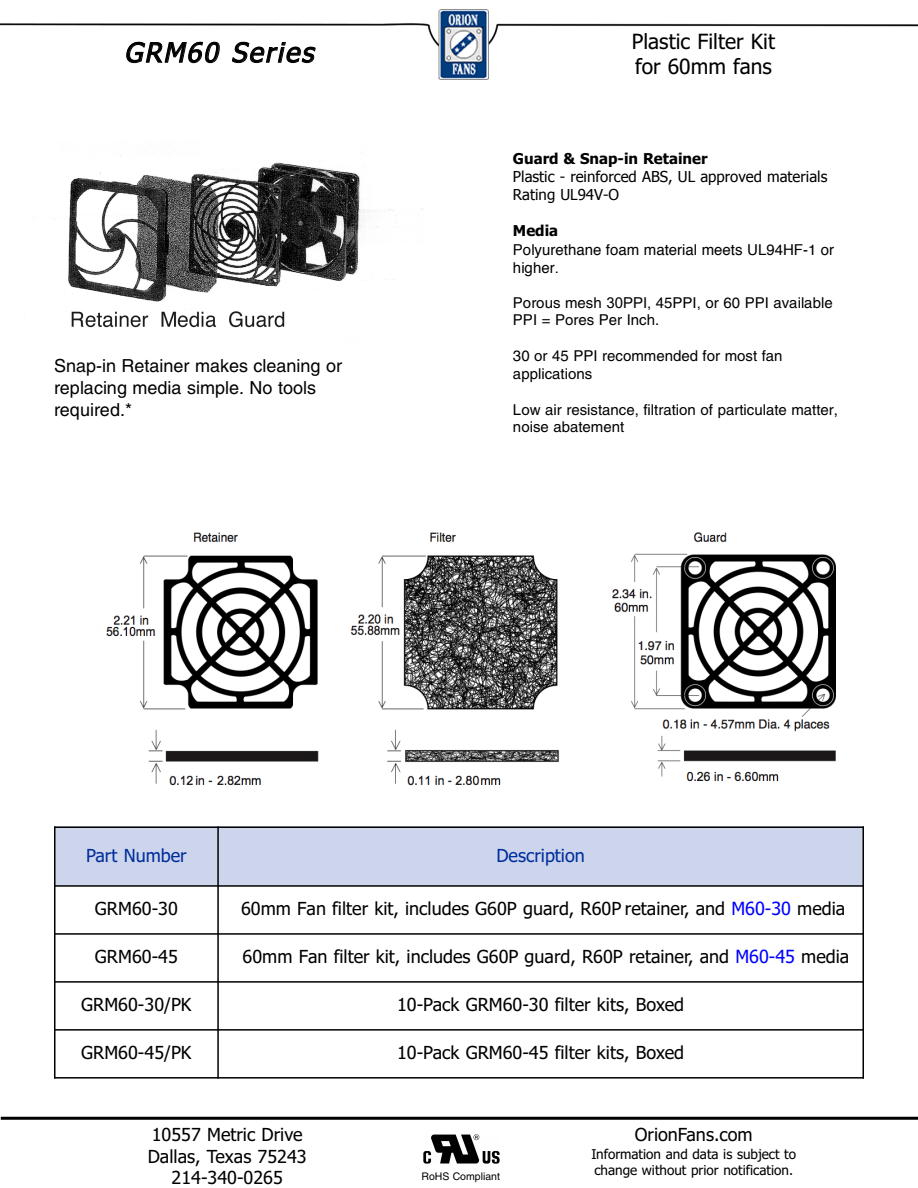
<style>
.page{position:relative;width:918px;height:1188px;background:#fff}
.page>*{position:absolute;margin:0;border:0;box-sizing:border-box;transform-origin:0 0}
.t1{font:italic 27px "Tahoma";color:#000}
.t2{font:21px/25.2px "Tahoma";color:#000}
.t3{font:18px/21.6px "Tahoma";color:#000;text-align:center}
.t4{font:18px/21.6px "Helvetica";color:#000}
.t5{font:18px "Tahoma";color:#002d9d}
.t6{font:15px/18px "Helvetica";color:#000}
.t7{font:15px/18.3px "Tahoma";color:#000}
.t8{font:700 15px "Tahoma";color:#000}
.t9{font:13.5px/16.2px "Tahoma";color:#000}
.t10{font:10.5px "Helvetica";color:#000}
.s1{font-family:"Arial"}
.s2{color:#00f}
</style>
<div class="page">
<img style="left:24px;top:156px;width:399px;height:172px">
<img style="left:106px;top:532px;width:730px;height:254px">
<img style="left:0;top:10px;width:918px;height:69px">
<hr style="left:1px;top:1117px;width:917px;height:3px;background:#000">
<img style="left:424px;top:1134px;width:76px;height:30px">
<div style="left:54px;top:826px;width:164px;height:60px;background:#ccd5eb"></div>
<div style="left:218px;top:826px;width:646px;height:60px;background:#ccd5eb"></div>
<hr style="left:54px;top:826px;width:2px;height:253px;background:#000">
<hr style="left:217px;top:826px;width:2px;height:253px;background:#000">
<hr style="left:862px;top:826px;width:2px;height:253px;background:#000">
<hr style="left:54px;top:826px;width:810px;height:2px;background:#000">
<hr style="left:54px;top:885px;width:810px;height:2px;background:#000">
<hr style="left:54px;top:933px;width:810px;height:2px;background:#000">
<hr style="left:54px;top:981px;width:810px;height:2px;background:#000">
<hr style="left:54px;top:1029px;width:810px;height:2px;background:#000">
<hr style="left:54px;top:1077px;width:810px;height:2px;background:#000">
<h1 class="t1" style="left:124px;top:37px;width:197px">GRM60 Series</h1>
<p class="t4" style="left:54px;top:357px;width:290px">Snap-in Retainer makes cleaning or replacing media simple. No tools required.*</p>
<p class="t2" style="left:632px;top:29px;width:145px">Plastic Filter Kit for 60mm fans</p>
<p class="t8" style="left:513px;top:151px;width:196px">Guard &amp; Snap-in Retainer</p>
<p class="t7" style="left:513px;top:167px;width:316px">Plastic - reinforced ABS, UL approved materials<br>Rating UL94V-O</p>
<p class="t8" style="left:513px;top:223px;width:47px">Media</p>
<p class="t6" style="left:513px;top:241px;width:323px">Polyurethane foam material meets UL94HF-1 or higher.</p>
<p class="t6" style="left:513px;top:295px;width:321px">Porous mesh <span class="s1">30PPI,</span> 45PPI<span class="s1">,</span> or 60 PPI available<br>PPI = Pores Per Inch.</p>
<p class="t6" style="left:513px;top:348px;width:271px">30 or 45 PPI recommended for most fan applications</p>
<p class="t6" style="left:513px;top:403px;width:327px;line-height:17px">Low air resistance, filtration of particulate matter, noise abatement</p>
<p class="t5" style="left:86px;top:845px;width:102px">Part Number</p>
<p class="t5" style="left:496px;top:845px;width:90px">Description</p>
<p class="t3" style="left:95px;top:898px;width:84px">GRM60-30</p>
<p class="t3" style="left:241px;top:898px;width:606px">60mm Fan filter kit, includes G60P guard, R60P retainer, and <span class="s2">M60-30</span> media</p>
<p class="t3" style="left:95px;top:946px;width:84px">GRM60-45</p>
<p class="t3" style="left:243px;top:946px;width:608px">60mm Fan filter kit, includes G60P guard, R60P retainer, and <span class="s2">M60-45</span> media</p>
<p class="t3" style="left:81px;top:994px;width:112px">GRM60-30/PK</p>
<p class="t3" style="left:397px;top:994px;width:289px">10-Pack GRM60-30 filter kits, Boxed</p>
<p class="t3" style="left:81px;top:1042px;width:112px">GRM60-45/PK</p>
<p class="t3" style="left:397px;top:1042px;width:289px">10-Pack GRM60-45 filter kits, Boxed</p>
<p class="t3" style="left:148px;top:1124px;width:160px">10557 Metric Drive<br>Dallas, Texas 75243<br>214-340-0265</p>
<p class="t3" style="left:635px;top:1124px;width:119px">OrionFans.com</p>
<p class="t9" style="left:591px;top:1146px;width:206px">Information and data is subject to change without prior notification.</p>
<p class="t10" style="left:422px;top:1172px;width:80px">RoHS Compliant</p>
</div>
